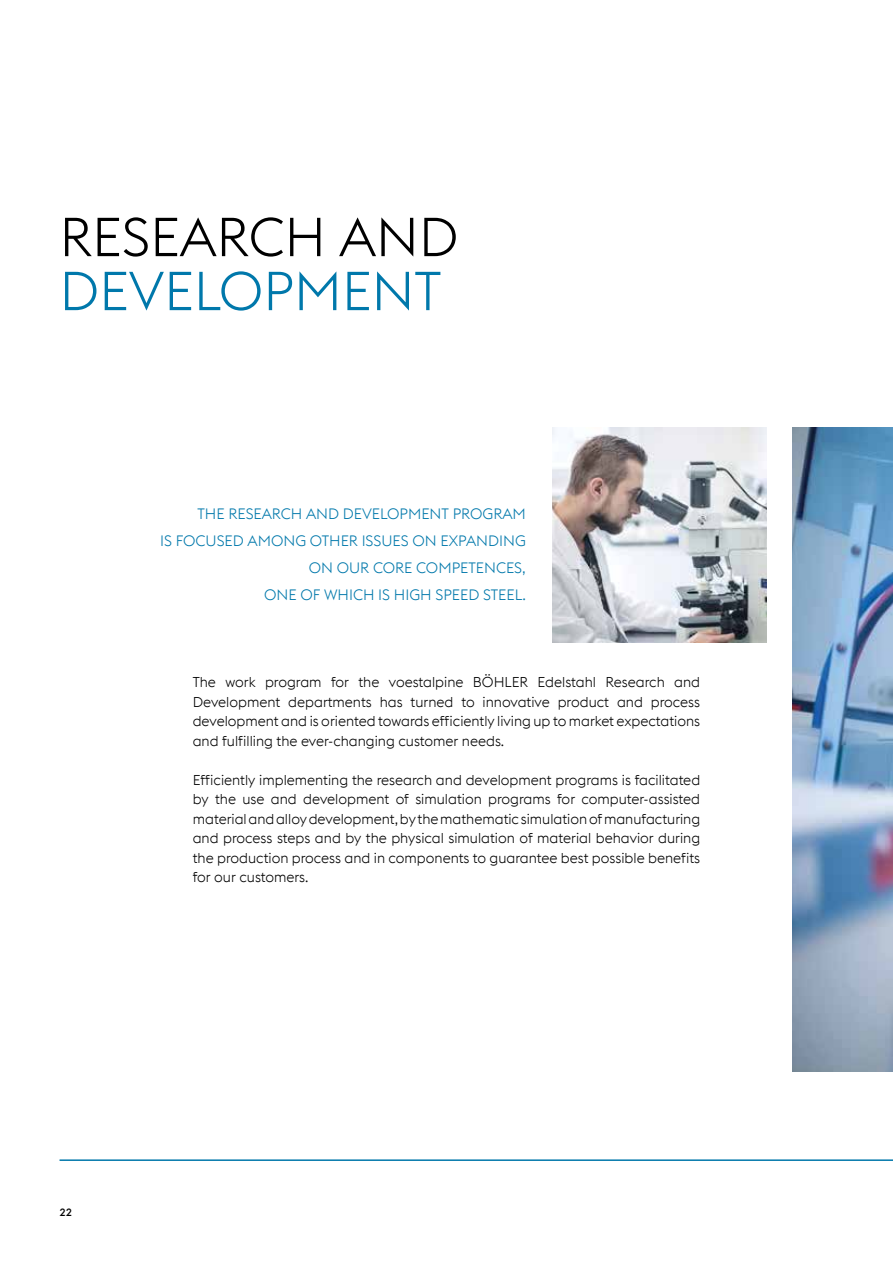
<style>
.page{position:relative;width:893px;height:1263px;background:#fff}
.page>*{position:absolute;margin:0;border:0;box-sizing:border-box;transform-origin:0 0}
.t1{font:300 54px "voestalpine";color:#000}
.t2{font:300 54px "voestalpine";color:#0078ab}
.t3{font:300 15px/27px "voestalpine";color:#0078ab;text-align:right}
.t4{font:300 14.25px/19.5px "voestalpine";color:#000;text-align:justify}
.t5{font:500 10.5px "voestalpine";color:#000}
</style>
<div class="page">
<hr style="left:60px;top:1159px;width:833px;height:2px;background:#0078ab">
<img style="left:792px;top:427px;width:101px;height:644px">
<img style="left:552px;top:427px;width:215px;height:215px">
<h1 class="t1" style="left:60px;top:206px;width:400px">RESEARCH AND</h1>
<h1 class="t2" style="left:60px;top:260px;width:383px">DEVELOPMENT</h1>
<p class="t3" style="left:160px;top:500px;width:367px">THE RESEARCH AND DEVELOPMENT PROGRAM<br>IS FOCUSED AMONG OTHER ISSUES ON EXPANDING ON OUR CORE COMPETENCES,<br>ONE OF WHICH IS HIGH SPEED STEEL.</p>
<p class="t4" style="left:193px;top:673px;width:509px">The work program for the voestalpine BÖHLER Edelstahl Research and Development departments has turned to innovative product and process development and is oriented towards efficiently living up to market expectations and fulfilling the ever-changing customer needs.</p>
<p class="t4" style="left:193px;top:770px;width:509px">Efficiently implementing the research and development programs is facilitated by the use and development of simulation programs for computer-assisted material and alloy development, by the mathematic simulation of manufacturing and process steps and by the physical simulation of material behavior during the production process and in components to guarantee best possible benefits for our customers.</p>
<p class="t5" style="left:60px;top:1205px;width:14px">22</p>
</div>
